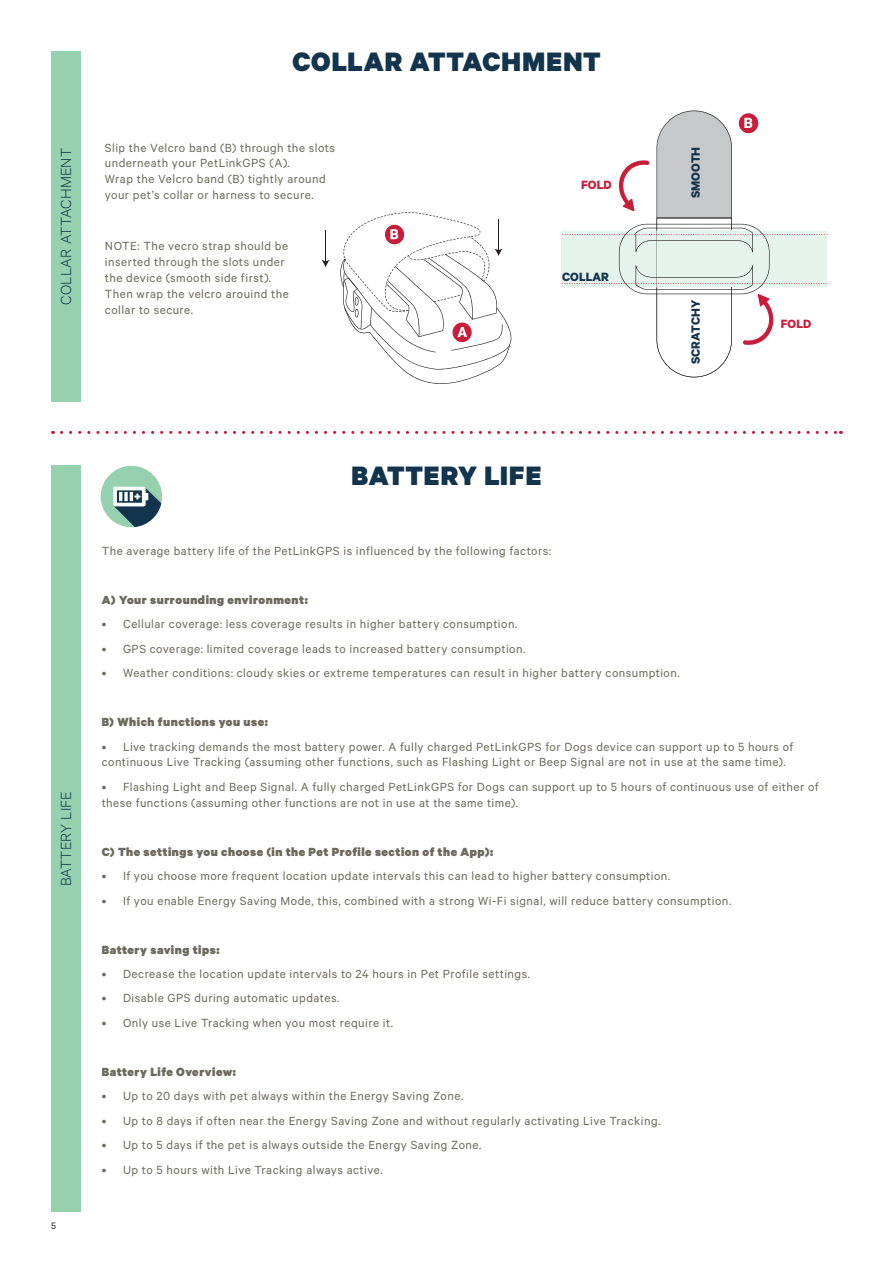
<style>
.page{position:relative;width:893px;height:1263px;background:#fff}
.page>*{position:absolute;margin:0;border:0;box-sizing:border-box;transform-origin:0 0}
.t1{font:900 30px "Calibre";letter-spacing:.025em;color:#13344d}
.t2{font:300 16.5px "Calibre";letter-spacing:.005em;color:#13344d}
.t3{font:700 13.5px "Calibre";color:#13344d}
.t4{font:700 13.5px "Calibre";letter-spacing:-.005em;color:#c91e3b}
.t5{font:13.35px/15.9px "Calibre";letter-spacing:.035em;color:#6d695c}
.t6{font:900 13.35px "Calibre";letter-spacing:.04em;color:#6d695c}
.t7{font:10.5px "Calibre";color:#231f20}
</style>
<div class="page">
<div style="left:51px;top:51px;width:30px;height:351px;background:#95d1ae"></div>
<svg style="left:61px;top:431px;width:780px;height:3px"></svg>
<div style="left:51px;top:466px;width:30px;height:746px;background:#95d1ae"></div>
<div style="left:101px;top:466px;width:61px;height:61px;background:#95d1ae;border-radius:50%"></div>
<svg style="left:113px;top:487px;width:48px;height:40px"></svg>
<svg style="left:321px;top:260px;width:9px;height:7px"></svg>
<hr style="left:325px;top:230px;width:1px;height:32px;background:#231f20">
<svg style="left:340px;top:212px;width:172px;height:172px"></svg>
<svg style="left:561px;top:111px;width:266px;height:266px"></svg>
<p class="t2" style="left:57px;top:305px;width:158px;rotate:-90deg">COLLAR ATTACHMENT</p>
<h1 class="t1" style="left:292px;top:42px;width:310px">COLLAR ATTACHMENT</h1>
<p class="t5" style="left:105px;top:139px;width:232px">Slip the Velcro band (B) through the slots underneath your PetLinkGPS (A).<br>Wrap the Velcro band (B) tightly around your pet’s collar or harness to secure.</p>
<p class="t5" style="left:105px;top:237px;width:185px">NOTE: The vecro strap should be inserted through the slots under the device (smooth side first).<br>Then wrap the velcro arouind the collar to secure.</p>
<p class="t4" style="left:581px;top:176px;width:32px">FOLD</p>
<p class="t3" style="left:562px;top:268px;width:48px">COLLAR</p>
<p class="t3" style="left:687px;top:198px;width:53px;rotate:-90deg">SMOOTH</p>
<p class="t3" style="left:687px;top:364px;width:65px;rotate:-90deg">SCRATCHY</p>
<p class="t4" style="left:781px;top:316px;width:32px">FOLD</p>
<p class="t2" style="left:57px;top:886px;width:97px;rotate:-90deg">BATTERY LIFE</p>
<p class="t7" style="left:51px;top:1220px;width:6px">5</p>
<h1 class="t1" style="left:352px;top:457px;width:191px">BATTERY LIFE</h1>
<p class="t5" style="left:102px;top:542px;width:451px">The average battery life of the PetLinkGPS is influenced by the following factors:</p>
<p class="t6" style="left:102px;top:591px;width:208px">A) Your surrounding environment:</p>
<p class="t5" style="left:102px;top:616px;width:417px">• Cellular coverage: less coverage results in higher battery consumption.</p>
<p class="t5" style="left:102px;top:640px;width:425px">• GPS coverage: limited coverage leads to increased battery consumption.</p>
<p class="t5" style="left:102px;top:664px;width:580px">• Weather conditions: cloudy skies or extreme temperatures can result in higher battery consumption.</p>
<p class="t6" style="left:102px;top:713px;width:168px">B) Which functions you use:</p>
<p class="t5" style="left:102px;top:738px;width:693px">• Live tracking demands the most battery power. A fully charged PetLinkGPS for Dogs device can support up to 5 hours of continuous Live Tracking (assuming other functions, such as Flashing Light or Beep Signal are not in use at the same time).</p>
<p class="t5" style="left:102px;top:778px;width:718px">• Flashing Light and Beep Signal. A fully charged PetLinkGPS for Dogs can support up to 5 hours of continuous use of either of these functions (assuming other functions are not in use at the same time).</p>
<p class="t6" style="left:102px;top:843px;width:393px">C) The settings you choose (in the Pet Profile section of the App):</p>
<p class="t5" style="left:102px;top:868px;width:570px">• If you choose more frequent location update intervals this can lead to higher battery consumption.</p>
<p class="t5" style="left:102px;top:892px;width:631px">• If you enable Energy Saving Mode, this, combined with a strong Wi-Fi signal, will reduce battery consumption.</p>
<p class="t6" style="left:102px;top:941px;width:119px">Battery saving tips:</p>
<p class="t5" style="left:102px;top:965px;width:430px">• Decrease the location update intervals to 24 hours in Pet Profile settings.</p>
<p class="t5" style="left:102px;top:990px;width:239px">• Disable GPS during automatic updates.</p>
<p class="t5" style="left:102px;top:1014px;width:293px">• Only use Live Tracking when you most require it.</p>
<p class="t6" style="left:102px;top:1063px;width:136px">Battery Life Overview:</p>
<p class="t5" style="left:102px;top:1088px;width:363px">• Up to 20 days with pet always within the Energy Saving Zone.</p>
<p class="t5" style="left:102px;top:1112px;width:560px">• Up to 8 days if often near the Energy Saving Zone and without regularly activating Live Tracking.</p>
<p class="t5" style="left:102px;top:1136px;width:381px">• Up to 5 days if the pet is always outside the Energy Saving Zone.</p>
<p class="t5" style="left:102px;top:1161px;width:282px">• Up to 5 hours with Live Tracking always active.</p>
</div>
